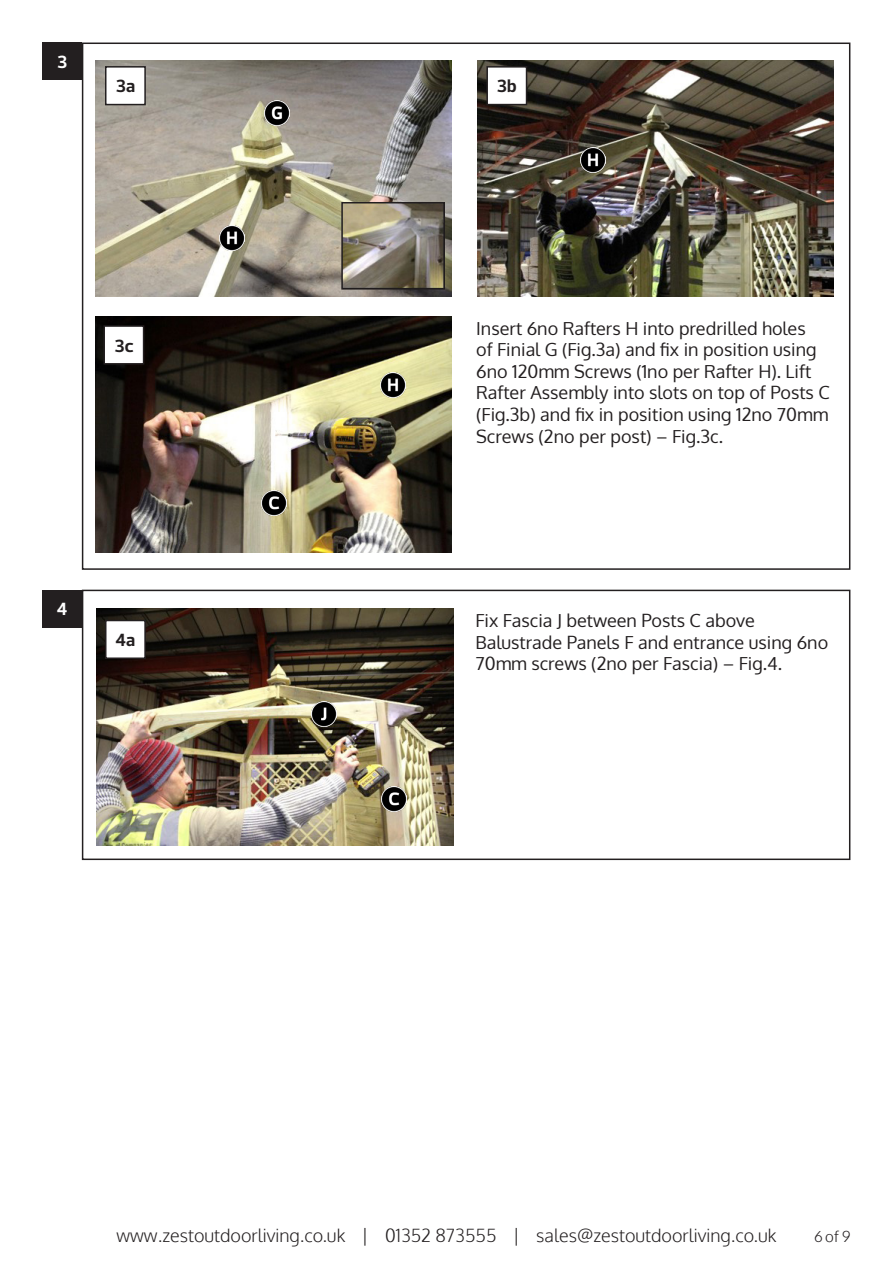
<style>
.page{position:relative;width:893px;height:1263px;background:#fff}
.page>*{position:absolute;margin:0;border:0;box-sizing:border-box;transform-origin:0 0}
.t1{font:18px/21.6px "Oxygen";color:#231f20}
.t2{font:300 18px "Oxygen";color:#231f20}
.t3{font:700 18px "Prelo";color:#231f20}
.t4{font:700 18px "Prelo";color:#fff}
.t5{font:300 15px "Oxygen";color:#231f20}
</style>
<div class="page">
<img style="left:95px;top:60px;width:357px;height:237px">
<img style="left:95px;top:316px;width:357px;height:237px">
<img style="left:477px;top:60px;width:357px;height:237px">
<div style="left:43px;top:43px;width:39px;height:37px;background:#231f20"></div>
<div style="left:82px;top:590px;width:768px;height:270px;border:2px solid #231f20"></div>
<div style="left:43px;top:590px;width:39px;height:37px;background:#231f20"></div>
<img style="left:344px;top:205px;width:98px;height:82px">
<div style="left:341px;top:202px;width:104px;height:88px;border:2px solid #231f20"></div>
<img style="left:97px;top:608px;width:356px;height:237px">
<img style="left:219px;top:225px;width:25px;height:25px">
<img style="left:580px;top:148px;width:25px;height:25px">
<img style="left:381px;top:372px;width:25px;height:25px">
<img style="left:261px;top:490px;width:25px;height:25px">
<img style="left:382px;top:786px;width:25px;height:25px">
<img style="left:311px;top:702px;width:26px;height:25px">
<img style="left:264px;top:100px;width:25px;height:25px">
<div style="left:106px;top:67px;width:39px;height:38px;background:#fff"></div>
<div style="left:105px;top:66px;width:41px;height:39px;border:2px solid #231f20"></div>
<div style="left:106px;top:620px;width:39px;height:38px;background:#fff"></div>
<div style="left:105px;top:620px;width:41px;height:39px;border:2px solid #231f20"></div>
<div style="left:487px;top:67px;width:39px;height:38px;background:#fff"></div>
<div style="left:486px;top:66px;width:41px;height:39px;border:2px solid #231f20"></div>
<div style="left:104px;top:326px;width:40px;height:38px;background:#fff"></div>
<div style="left:103px;top:325px;width:41px;height:40px;border:2px solid #231f20"></div>
<p class="t4" style="left:57px;top:51px;width:12px">3</p>
<p class="t3" style="left:116px;top:75px;width:21px">3a</p>
<p class="t3" style="left:114px;top:335px;width:20px">3c</p>
<p class="t4" style="left:57px;top:598px;width:12px">4</p>
<p class="t3" style="left:116px;top:629px;width:21px">4a</p>
<p class="t3" style="left:497px;top:75px;width:21px">3b</p>
<p class="t1" style="left:476px;top:317px;width:355px">Insert 6no Rafters H into predrilled holes<br>of Finial G (Fig.3a) and fix in position using 6no 120mm Screws (1no per Rafter H). Lift Rafter Assembly into slots on top of Posts C (Fig.3b) and fix in position using 12no 70mm Screws (2no per post) – Fig.3c.</p>
<p class="t1" style="left:475px;top:610px;width:354px">Fix Fascia J between Posts C above<br>Balustrade Panels F and entrance using 6no<br>70mm screws (2no per Fascia) – Fig.4.</p>
<p class="t2" style="left:117px;top:1224px;width:661px">www.zestoutdoorliving.co.uk | 01352 873555 | sales@zestoutdoorliving.co.uk</p>
<p class="t5" style="left:814px;top:1227px;width:38px">6of 9</p>
</div>
